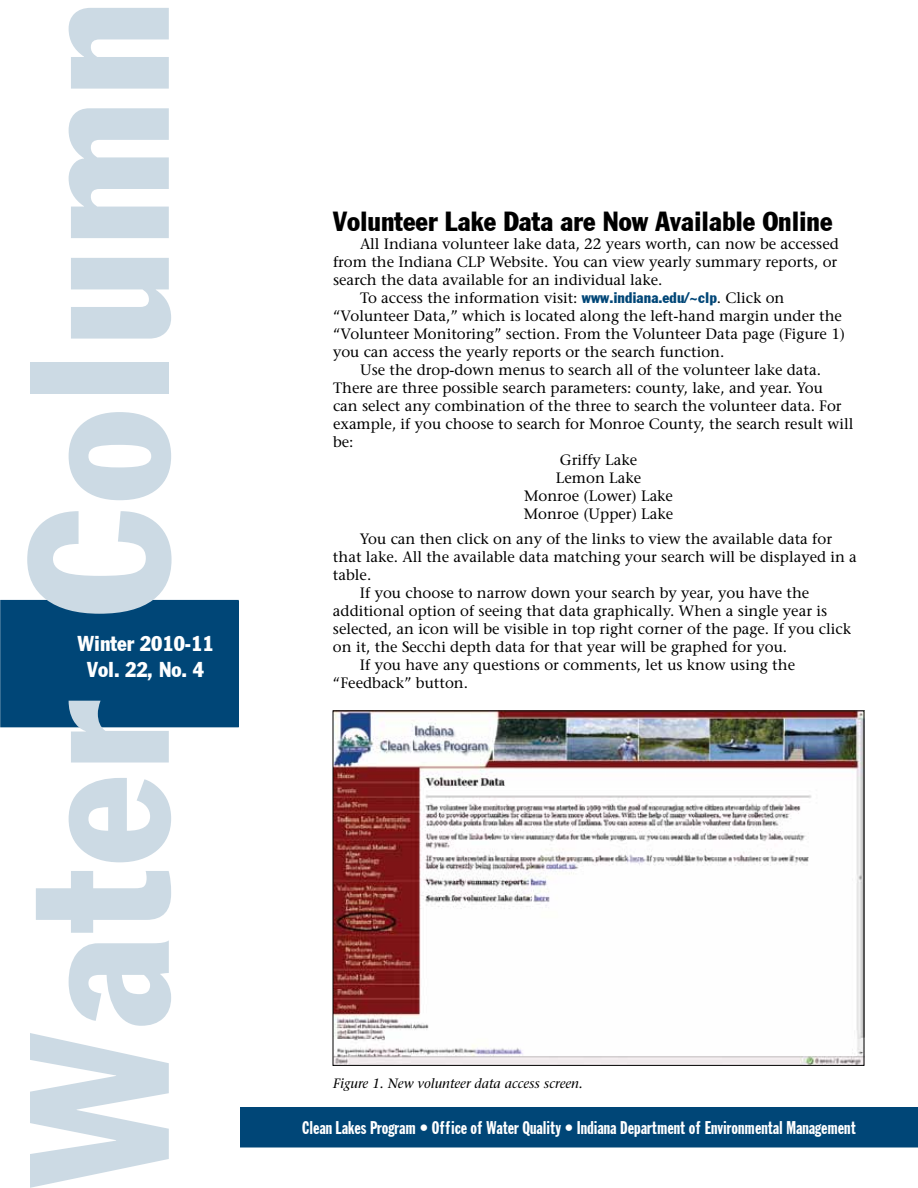
<style>
.page{position:relative;width:918px;height:1188px;background:#fff}
.page>*{position:absolute;margin:0;border:0;box-sizing:border-box;transform-origin:0 0}
.t1{font:195px "Jack Condensed";letter-spacing:.02em;color:#ccdae4}
.t2{font:27px "Jack Condensed";color:#000}
.t3{font:21px/25.2px "Jack Condensed";color:#fff;text-align:center}
.t4{font:18px "Jack Extra Cond";color:#fff}
.t5{font:15px "Stone Serif";color:#000}
.t6{font:italic 13.5px "Stone Serif";color:#000}
.s1{font-family:"Jack Condensed";color:#004677}
</style>
<div class="page">
<div style="left:1px;top:601px;width:237px;height:126px;background:#004677"></div>
<div style="left:0;top:600px;width:239px;height:127px;border:2px solid #004677"></div>
<div style="left:241px;top:1108px;width:676px;height:39px;background:#004677"></div>
<div style="left:240px;top:1107px;width:678px;height:41px;border:2px solid #004677"></div>
<img style="left:335px;top:712px;width:527px;height:352px">
<h1 class="t1" style="left:-19px;top:1188px;width:1190px;rotate:-90deg">Water Column</h1>
<h3 class="t3" style="left:78px;top:631px;width:138px">Winter 2010-11<br>Vol. 22, No. 4</h3>
<h2 class="t2" style="left:333px;top:205px;width:501px">Volunteer Lake Data are Now Available Online</h2>
<p class="t5" style="left:360px;top:235px;width:480px">All Indiana volunteer lake data, 22 years worth, can now be accessed</p>
<p class="t5" style="left:333px;top:253px;width:506px">from the Indiana CLP Website. You can view yearly summary reports, or</p>
<p class="t5" style="left:333px;top:271px;width:331px">search the data available for an individual lake.</p>
<p class="t5" style="left:360px;top:289px;width:426px">To access the information visit: <span class="s1">www.indiana.edu/~clp</span>. Click on</p>
<p class="t5" style="left:333px;top:307px;width:511px">“Volunteer Data,” which is located along the left-hand margin under the</p>
<p class="t5" style="left:333px;top:325px;width:514px">“Volunteer Monitoring” section. From the Volunteer Data page (Figure 1)</p>
<p class="t5" style="left:333px;top:343px;width:393px">you can access the yearly reports or the search function.</p>
<p class="t5" style="left:360px;top:361px;width:463px">Use the drop-down menus to search all of the volunteer lake data.</p>
<p class="t5" style="left:333px;top:379px;width:491px">There are three possible search parameters: county, lake, and year. You</p>
<p class="t5" style="left:333px;top:397px;width:510px">can select any combination of the three to search the volunteer data. For</p>
<p class="t5" style="left:333px;top:415px;width:522px">example, if you choose to search for Monroe County, the search result will</p>
<p class="t5" style="left:333px;top:433px;width:22px">be:</p>
<p class="t5" style="left:560px;top:451px;width:79px">Griffy Lake</p>
<p class="t5" style="left:556px;top:469px;width:87px">Lemon Lake</p>
<p class="t5" style="left:524px;top:487px;width:150px">Monroe (Lower) Lake</p>
<p class="t5" style="left:524px;top:505px;width:151px">Monroe (Upper) Lake</p>
<p class="t5" style="left:360px;top:530px;width:474px">You can then click on any of the links to view the available data for</p>
<p class="t5" style="left:333px;top:548px;width:525px">that lake. All the available data matching your search will be displayed in a</p>
<p class="t5" style="left:333px;top:566px;width:40px">table.</p>
<p class="t5" style="left:360px;top:584px;width:451px">If you choose to narrow down your search by year, you have the</p>
<p class="t5" style="left:333px;top:602px;width:496px">additional option of seeing that data graphically. When a single year is</p>
<p class="t5" style="left:333px;top:620px;width:520px">selected, an icon will be visible in top right corner of the page. If you click</p>
<p class="t5" style="left:333px;top:638px;width:456px">on it, the Secchi depth data for that year will be graphed for you.</p>
<p class="t5" style="left:360px;top:656px;width:437px">If you have any questions or comments, let us know using the</p>
<p class="t5" style="left:333px;top:674px;width:137px">“Feedback” button.</p>
<p class="t6" style="left:333px;top:1075px;width:251px">Figure 1. New volunteer data access screen.</p>
<p class="t4" style="left:302px;top:1118px;width:555px">Clean Lakes Program • Office of Water Quality • Indiana Department of Environmental Management</p>
</div>
